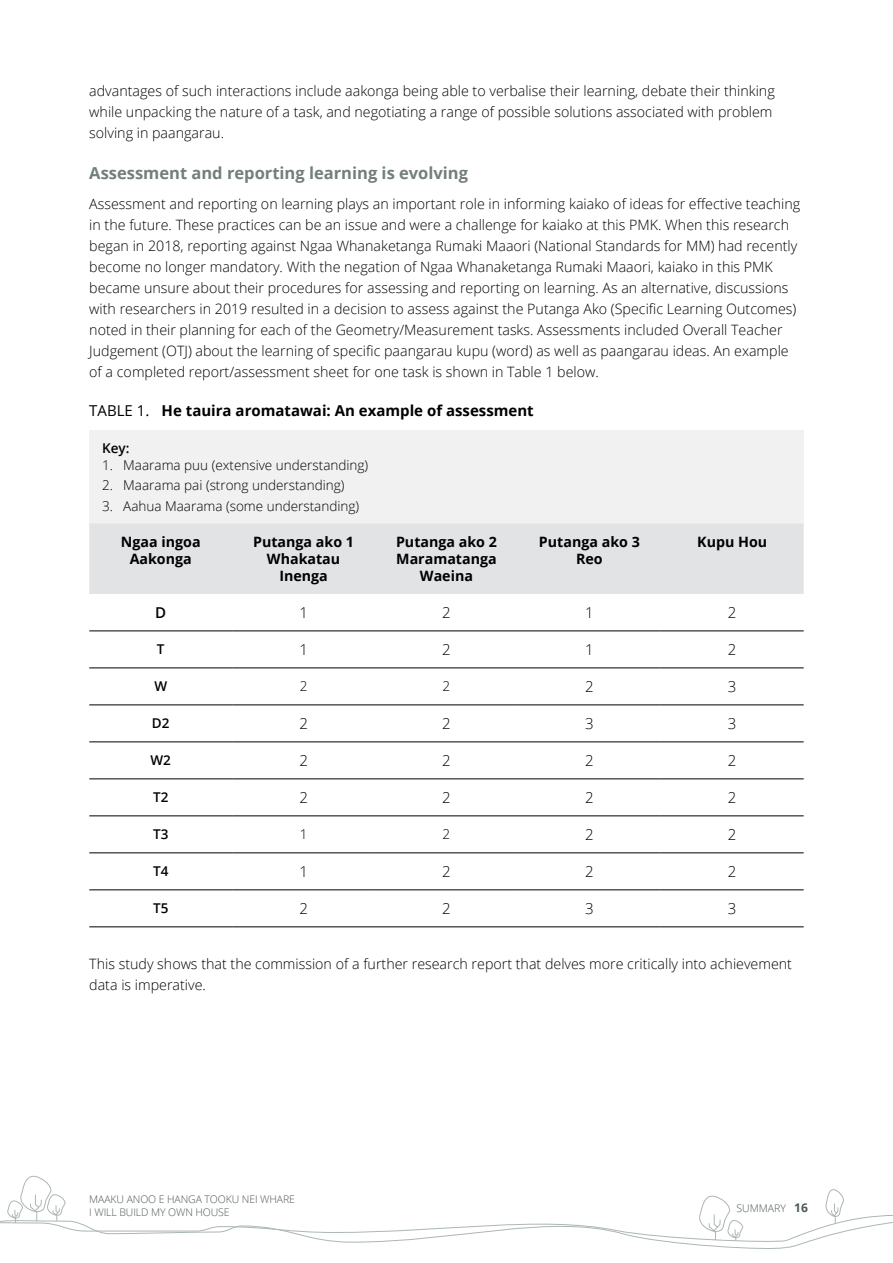
<style>
.page{position:relative;width:893px;height:1263px;background:#fff}
.page>*{position:absolute;margin:0;border:0;box-sizing:border-box;transform-origin:0 0}
.t1{font:700 16.5px "Open Sans";color:#728077}
.t2{font:700 15px "Open Sans";color:#000}
.t3{font:300 15px "Open Sans";color:#000}
.t4{font:600 15px "Open Sans";color:#000}
.t5{font:300 14.25px/21px "Open Sans";color:#000}
.t6{font:700 14.25px/17.1px "Open Sans";color:#000;text-align:center}
.t7{font:300 13.5px "Open Sans";color:#000}
.t8{font:600 13.5px "Open Sans";color:#000}
.t9{font:300 10.5px/12.6px "Open Sans";letter-spacing:-.01em;color:#4c5b52}
.s1{font-weight:400}
.s2{font-weight:700;font-size:12px}
</style>
<div class="page">
<svg style="left:0;top:1175px;width:893px;height:74px"></svg>
<div style="left:89px;top:430px;width:715px;height:93px;background:#f1f1f2"></div>
<div style="left:89px;top:523px;width:715px;height:71px;background:#e2e3e4"></div>
<hr style="left:89px;top:631px;width:143px;height:1px;background:#000">
<hr style="left:232px;top:631px;width:143px;height:1px;background:#000">
<hr style="left:375px;top:631px;width:143px;height:1px;background:#000">
<hr style="left:518px;top:631px;width:143px;height:1px;background:#000">
<hr style="left:661px;top:631px;width:143px;height:1px;background:#000">
<hr style="left:89px;top:668px;width:143px;height:1px;background:#000">
<hr style="left:232px;top:668px;width:143px;height:1px;background:#000">
<hr style="left:375px;top:668px;width:143px;height:1px;background:#000">
<hr style="left:518px;top:668px;width:143px;height:1px;background:#000">
<hr style="left:661px;top:668px;width:143px;height:1px;background:#000">
<hr style="left:89px;top:705px;width:143px;height:1px;background:#000">
<hr style="left:232px;top:705px;width:143px;height:1px;background:#000">
<hr style="left:375px;top:705px;width:143px;height:1px;background:#000">
<hr style="left:518px;top:705px;width:143px;height:1px;background:#000">
<hr style="left:661px;top:705px;width:143px;height:1px;background:#000">
<hr style="left:89px;top:742px;width:143px;height:1px;background:#000">
<hr style="left:232px;top:742px;width:143px;height:1px;background:#000">
<hr style="left:375px;top:742px;width:143px;height:1px;background:#000">
<hr style="left:518px;top:742px;width:143px;height:1px;background:#000">
<hr style="left:661px;top:742px;width:143px;height:1px;background:#000">
<hr style="left:89px;top:779px;width:143px;height:1px;background:#000">
<hr style="left:232px;top:779px;width:143px;height:1px;background:#000">
<hr style="left:375px;top:779px;width:143px;height:1px;background:#000">
<hr style="left:518px;top:779px;width:143px;height:1px;background:#000">
<hr style="left:661px;top:779px;width:143px;height:1px;background:#000">
<hr style="left:89px;top:816px;width:143px;height:1px;background:#000">
<hr style="left:232px;top:816px;width:143px;height:1px;background:#000">
<hr style="left:375px;top:816px;width:143px;height:1px;background:#000">
<hr style="left:518px;top:816px;width:143px;height:1px;background:#000">
<hr style="left:661px;top:816px;width:143px;height:1px;background:#000">
<hr style="left:89px;top:852px;width:143px;height:1px;background:#000">
<hr style="left:232px;top:852px;width:143px;height:1px;background:#000">
<hr style="left:375px;top:852px;width:143px;height:1px;background:#000">
<hr style="left:518px;top:852px;width:143px;height:1px;background:#000">
<hr style="left:661px;top:852px;width:143px;height:1px;background:#000">
<hr style="left:89px;top:889px;width:143px;height:1px;background:#000">
<hr style="left:232px;top:889px;width:143px;height:1px;background:#000">
<hr style="left:375px;top:889px;width:143px;height:1px;background:#000">
<hr style="left:518px;top:889px;width:143px;height:1px;background:#000">
<hr style="left:661px;top:889px;width:143px;height:1px;background:#000">
<hr style="left:89px;top:926px;width:143px;height:1px;background:#000">
<hr style="left:232px;top:926px;width:143px;height:1px;background:#000">
<hr style="left:375px;top:926px;width:143px;height:1px;background:#000">
<hr style="left:518px;top:926px;width:143px;height:1px;background:#000">
<hr style="left:661px;top:926px;width:143px;height:1px;background:#000">
<p class="t5" style="left:89px;top:80px;width:687px">advantages of such interactions include aakonga being able to verbalise their learning, debate their thinking while unpacking the nature of a task, and negotiating a range of possible solutions associated with problem solving in paangarau.</p>
<p class="t1" style="left:89px;top:161px;width:380px">Assessment and reporting learning is evolving</p>
<p class="t5" style="left:89px;top:192px;width:713px">Assessment and reporting on learning plays an important role in informing kaiako of ideas for effective teaching in the future. These practices can be an issue and were a challenge for kaiako at this PMK. When this research began in 2018, reporting against Ngaa Whanaketanga Rumaki Maaori (National Standards for MM) had recently become no longer mandatory. With the negation of Ngaa Whanaketanga Rumaki Maaori, kaiako in this PMK became unsure about their procedures for assessing and reporting on learning. As an alternative, discussions with researchers in 2019 resulted in a decision to assess against the Putanga Ako (Specific Learning Outcomes) noted in their planning for each of the Geometry/Measurement tasks. Assessments included Overall Teacher Judgement (OTJ) about the learning of specific paangarau kupu (word) as well as paangarau ideas. An example of a completed report/assessment sheet for one task is shown in Table 1 below.</p>
<p class="t2" style="left:89px;top:400px;width:446px"><span class="s1">TABLE 1.</span> He tauira aromatawai: An example of assessment</p>
<p class="t8" style="left:102px;top:439px;width:29px">Key:</p>
<p class="t7" style="left:102px;top:455px;width:268px">1. Maarama puu (extensive understanding)</p>
<p class="t7" style="left:102px;top:476px;width:244px">2. Maarama pai (strong understanding)</p>
<p class="t7" style="left:102px;top:496px;width:259px">3. Aahua Maarama (some understanding)</p>
<p class="t6" style="left:121px;top:533px;width:81px">Ngaa ingoa<br>Aakonga</p>
<p class="t6" style="left:253px;top:533px;width:102px">Putanga ako 1<br>Whakatau<br>Inenga</p>
<p class="t6" style="left:396px;top:533px;width:102px">Putanga ako 2<br>Maramatanga<br>Waeina</p>
<p class="t6" style="left:539px;top:533px;width:102px">Putanga ako 3<br>Reo</p>
<p class="t6" style="left:697px;top:533px;width:71px">Kupu Hou</p>
<p class="t4" style="left:155px;top:602px;width:13px">D</p>
<p class="t3" style="left:299px;top:602px;width:10px">1</p>
<p class="t3" style="left:442px;top:602px;width:10px">2</p>
<p class="t3" style="left:585px;top:602px;width:10px">1</p>
<p class="t3" style="left:728px;top:602px;width:10px">2</p>
<p class="t8" style="left:157px;top:640px;width:9px">T</p>
<p class="t3" style="left:299px;top:639px;width:10px">1</p>
<p class="t3" style="left:442px;top:639px;width:10px">2</p>
<p class="t3" style="left:585px;top:639px;width:10px">1</p>
<p class="t3" style="left:728px;top:639px;width:10px">2</p>
<p class="t8" style="left:154px;top:677px;width:14px">W</p>
<p class="t7" style="left:300px;top:677px;width:9px">2</p>
<p class="t7" style="left:443px;top:677px;width:9px">2</p>
<p class="t3" style="left:585px;top:676px;width:10px">2</p>
<p class="t3" style="left:728px;top:676px;width:10px">3</p>
<p class="t8" style="left:152px;top:714px;width:19px">D2</p>
<p class="t3" style="left:299px;top:713px;width:10px">2</p>
<p class="t3" style="left:442px;top:713px;width:10px">2</p>
<p class="t3" style="left:585px;top:713px;width:10px">3</p>
<p class="t3" style="left:728px;top:713px;width:10px">3</p>
<p class="t8" style="left:150px;top:751px;width:22px">W2</p>
<p class="t3" style="left:299px;top:750px;width:10px">2</p>
<p class="t3" style="left:442px;top:750px;width:10px">2</p>
<p class="t3" style="left:585px;top:750px;width:10px">2</p>
<p class="t3" style="left:728px;top:750px;width:10px">2</p>
<p class="t8" style="left:153px;top:788px;width:17px">T2</p>
<p class="t3" style="left:299px;top:787px;width:10px">2</p>
<p class="t3" style="left:442px;top:787px;width:10px">2</p>
<p class="t3" style="left:585px;top:787px;width:10px">2</p>
<p class="t3" style="left:728px;top:787px;width:10px">2</p>
<p class="t8" style="left:153px;top:825px;width:17px">T3</p>
<p class="t7" style="left:300px;top:825px;width:9px">1</p>
<p class="t7" style="left:443px;top:825px;width:9px">2</p>
<p class="t3" style="left:585px;top:824px;width:10px">2</p>
<p class="t3" style="left:728px;top:824px;width:10px">2</p>
<p class="t8" style="left:153px;top:862px;width:17px">T4</p>
<p class="t3" style="left:299px;top:861px;width:10px">1</p>
<p class="t3" style="left:442px;top:861px;width:10px">2</p>
<p class="t3" style="left:585px;top:861px;width:10px">2</p>
<p class="t3" style="left:728px;top:861px;width:10px">2</p>
<p class="t8" style="left:153px;top:899px;width:17px">T5</p>
<p class="t3" style="left:299px;top:898px;width:10px">2</p>
<p class="t3" style="left:442px;top:898px;width:10px">2</p>
<p class="t3" style="left:585px;top:898px;width:10px">3</p>
<p class="t3" style="left:728px;top:898px;width:10px">3</p>
<p class="t5" style="left:89px;top:952px;width:704px">This study shows that the commission of a further research report that delves more critically into achievement data is imperative.</p>
<p class="t9" style="left:89px;top:1193px;width:207px">MAAKU ANOO E HANGA TOOKU NEI WHARE<br>I WILL BUILD MY OWN HOUSE</p>
<p class="t9" style="left:737px;top:1202px;width:73px">SUMMARY <span class="s2">16</span></p>
</div>
